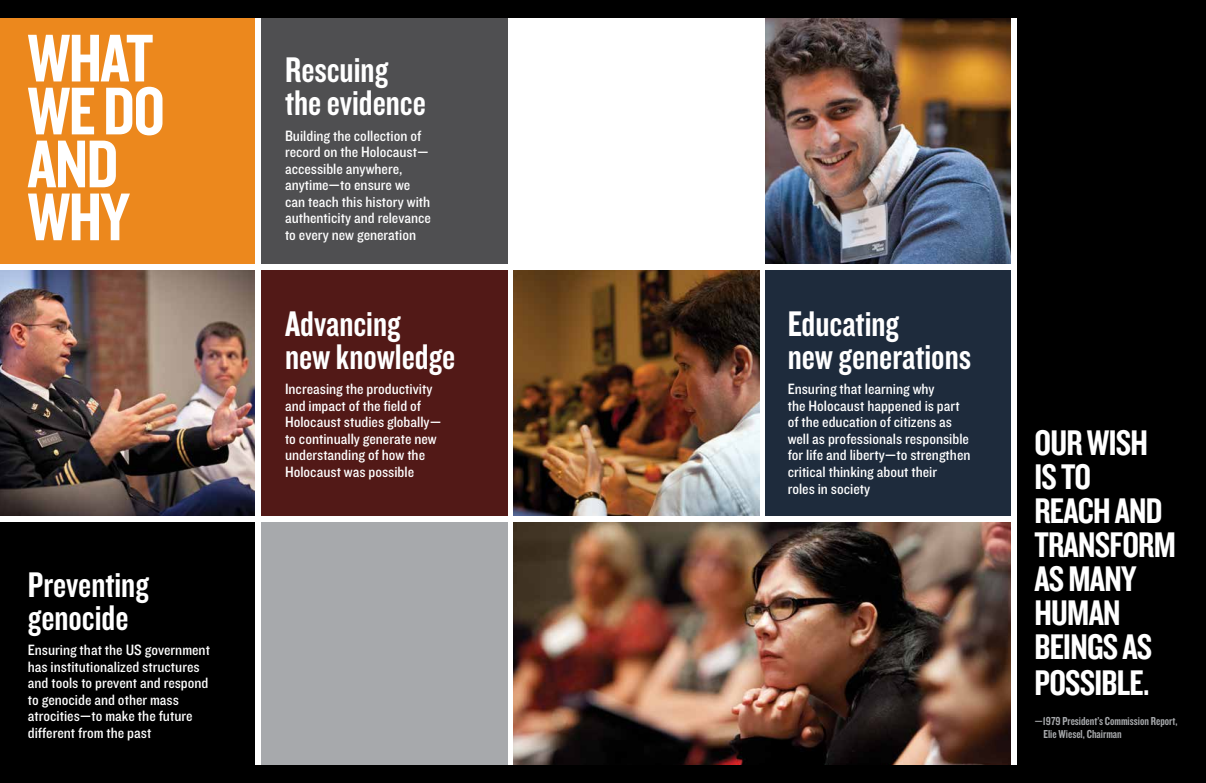
<style>
.page{position:relative;width:1206px;height:783px;background:#fff}
.page>*{position:absolute;margin:0;border:0;box-sizing:border-box;transform-origin:0 0}
.t1{font:70.1px/52.9px "Knockout 49 Liteweight";letter-spacing:.005em;color:#fff}
.t2{font:37px/34.3px "Knockout 49 Liteweight";letter-spacing:-.01em;color:#fff}
.t3{font:15.5px/16.5px "Knockout 30 Junior Welterwt";color:#fff}
.t4{font:12px/13px "Knockout 49 Liteweight";color:#a7a9ac}
</style>
<div class="page">
<div style="left:1017px;top:18px;width:189px;height:765px;background:#000"></div>
<img style="left:765px;top:18px;width:246px;height:246px">
<img style="left:513px;top:522px;width:498px;height:243px">
<div style="left:765px;top:270px;width:246px;height:246px;background:#1e2b3c"></div>
<div style="left:603px;top:0;width:603px;height:18px;background:#000"></div>
<div style="left:603px;top:765px;width:603px;height:18px;background:#000"></div>
<img style="left:513px;top:270px;width:246px;height:246px">
<div style="left:261px;top:18px;width:246px;height:246px;background:#4f4f51"></div>
<div style="left:0;top:18px;width:255px;height:246px;background:#ec881d"></div>
<div style="left:261px;top:270px;width:246px;height:246px;background:#521917"></div>
<div style="left:0;top:522px;width:255px;height:261px;background:#000"></div>
<img style="left:0;top:270px;width:255px;height:246px">
<div style="left:0;top:0;width:603px;height:18px;background:#000"></div>
<div style="left:0;top:765px;width:603px;height:18px;background:#000"></div>
<div style="left:261px;top:522px;width:246px;height:243px;background:#a7a9ac"></div>
<h1 class="t1" style="left:28px;top:29px;width:139px">what<br>we do and why</h1>
<h2 class="t2" style="left:28px;top:567px;width:123px;line-height:33px">Preventing genocide</h2>
<p class="t3" style="left:28px;top:641px;width:184px">Ensuring that the US government has institutionalized structures and tools to prevent and respond to genocide and other mass atrocities—to make the future different from the past</p>
<h2 class="t2" style="left:285px;top:52px;width:142px;line-height:33px">Rescuing the evidence</h2>
<p class="t3" style="left:285px;top:127px;width:148px">Building the collection of record on the Holocaust— accessible anywhere, anytime—to ensure we can teach this history with authenticity and relevance to every new generation</p>
<h2 class="t2" style="left:285px;top:306px;width:172px;line-height:33px">Advancing new knowledge</h2>
<p class="t3" style="left:285px;top:380px;width:158px">Increasing the productivity and impact of the field of<br>Holocaust studies globally— to continually generate new understanding of how the<br>Holocaust was possible</p>
<h2 class="t2" style="left:788px;top:306px;width:185px;line-height:33px">Educating<br>new generations</h2>
<p class="t3" style="left:788px;top:380px;width:184px">Ensuring that learning why<br>the Holocaust happened is part of the education of citizens as well as professionals responsible for life and liberty—to strengthen critical thinking about their<br>roles in society</p>
<h2 class="t2" style="left:1034px;top:424px;width:143px">OUR WISH<br>IS TO<br>REACH AND<br>TRANSFORM<br>AS MANY<br>HUMAN<br>BEINGS AS<br>POSSIBLE.</h2>
<p class="t4" style="left:1034px;top:714px;width:144px">—1979 President’s Commission Report,<br>Elie Wiesel, Chairman</p>
</div>
